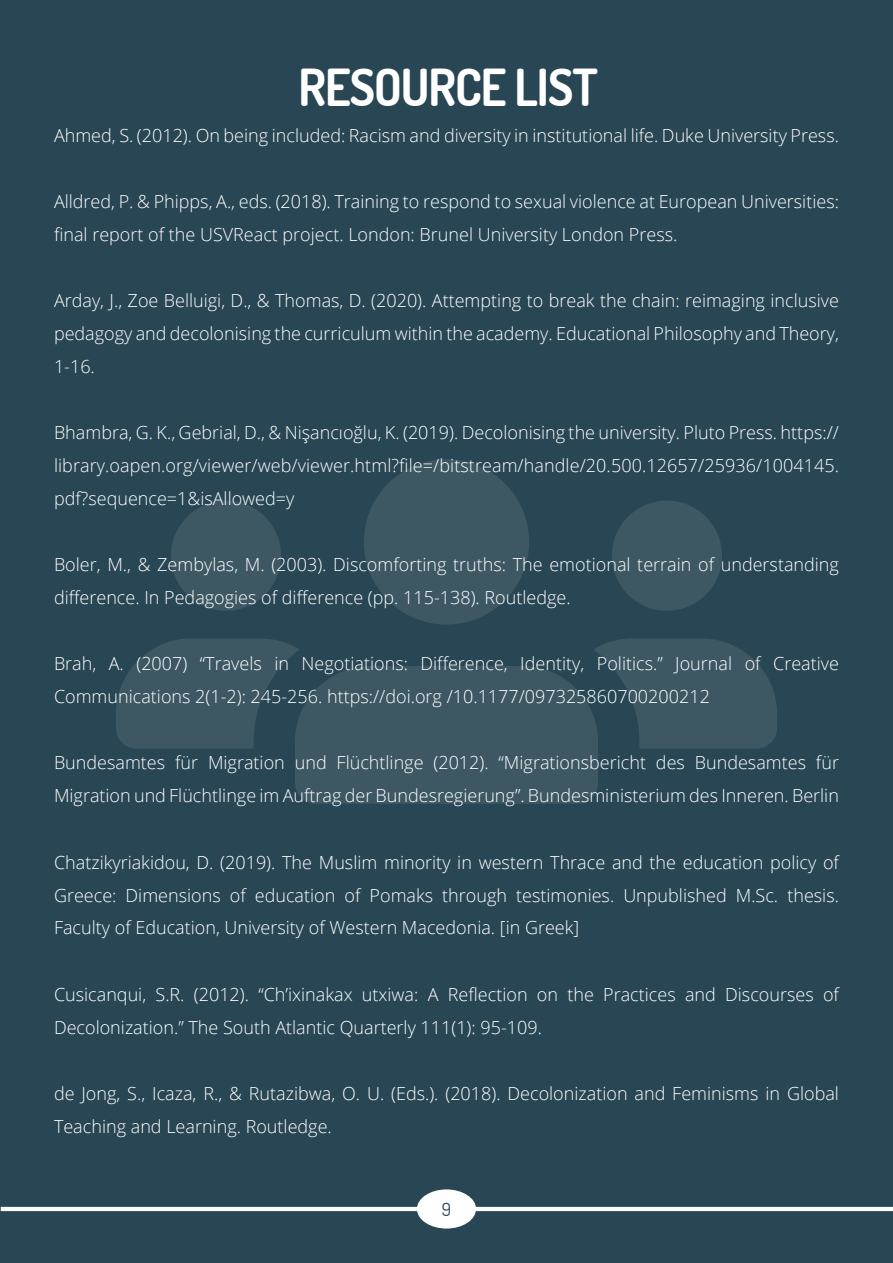
<style>
.page{position:relative;width:893px;height:1263px;background:#284653}
.page>*{position:absolute;margin:0;border:0;box-sizing:border-box;transform-origin:0 0}
.t1{font:700 51px "Aka Acid Dosis";letter-spacing:-.02em;color:#fff;scale:.95 1}
.t2{font:300 18px/33px "Open Sans";color:#fff}
.t3{font:18px "Aka Acid Dosis";color:#284653}
</style>
<div class="page">
<hr style="left:1px;top:1207px;width:892px;height:4px;background:#fff">
<div style="left:417px;top:1189px;width:59px;height:39px;background:#fff;border-radius:50%"></div>
<div style="left:171px;top:501px;width:110px;height:110px;background:#3d5863;border-radius:50%"></div>
<div style="left:612px;top:501px;width:110px;height:110px;background:#3d5863;border-radius:50%"></div>
<div style="left:364px;top:459px;width:165px;height:166px;background:#3d5863;border-radius:50%"></div>
<svg style="left:116px;top:638px;width:661px;height:166px"></svg>
<h1 class="t1" style="left:298px;top:55px;width:317px">RESOURCE LIST</h1>
<p class="t2" style="left:54px;top:119px;width:786px">Ahmed, S. (2012). On being included: Racism and diversity in institutional life. Duke University Press.</p>
<p class="t2" style="left:54px;top:185px;width:786px">Alldred, P. &amp; Phipps, A., eds. (2018). Training to respond to sexual violence at European Universities: final report of the USVReact project. London: Brunel University London Press.</p>
<p class="t2" style="left:54px;top:284px;width:786px;text-align:justify">Arday, J., Zoe Belluigi, D., &amp; Thomas, D. (2020). Attempting to break the chain: reimaging inclusive pedagogy and decolonising the curriculum within the academy. Educational Philosophy and Theory, 1-16.</p>
<p class="t2" style="left:54px;top:416px;width:787px;text-align:justify">Bhambra, G. K., Gebrial, D., &amp; Nişancıoğlu, K. (2019). Decolonising the university. Pluto Press. https:// library.oapen.org/viewer/web/viewer.html?file=/bitstream/handle/20.500.12657/25936/1004145. pdf?sequence=1&amp;isAllowed=y</p>
<p class="t2" style="left:54px;top:548px;width:786px">Boler, M., &amp; Zembylas, M. (2003). Discomforting truths: The emotional terrain of understanding difference. In Pedagogies of difference (pp. 115-138). Routledge.</p>
<p class="t2" style="left:54px;top:647px;width:786px">Brah, A. (2007) “Travels in Negotiations: Difference, Identity, Politics.” Journal of Creative<br>Communications 2(1-2): 245-256. https://doi.org /10.1177/097325860700200212</p>
<p class="t2" style="left:54px;top:746px;width:786px">Bundesamtes für Migration und Flüchtlinge (2012). “Migrationsbericht des Bundesamtes für<br>Migration und Flüchtlinge im Auftrag der Bundesregierung”. Bundesministerium des Inneren. Berlin</p>
<p class="t2" style="left:54px;top:845px;width:786px;text-align:justify">Chatzikyriakidou, D. (2019). The Muslim minority in western Thrace and the education policy of Greece: Dimensions of education of Pomaks through testimonies. Unpublished M.Sc. thesis.<br>Faculty of Education, University of Western Macedonia. [in Greek]</p>
<p class="t2" style="left:54px;top:977px;width:786px">Cusicanqui, S.R. (2012). “Ch’ixinakax utxiwa: A Reflection on the Practices and Discourses of<br>Decolonization.” The South Atlantic Quarterly 111(1): 95-109.</p>
<p class="t2" style="left:54px;top:1076px;width:786px">de Jong, S., Icaza, R., &amp; Rutazibwa, O. U. (Eds.). (2018). Decolonization and Feminisms in Global<br>Teaching and Learning. Routledge.</p>
<p class="t3" style="left:442px;top:1198px;width:11px">9</p>
</div>
